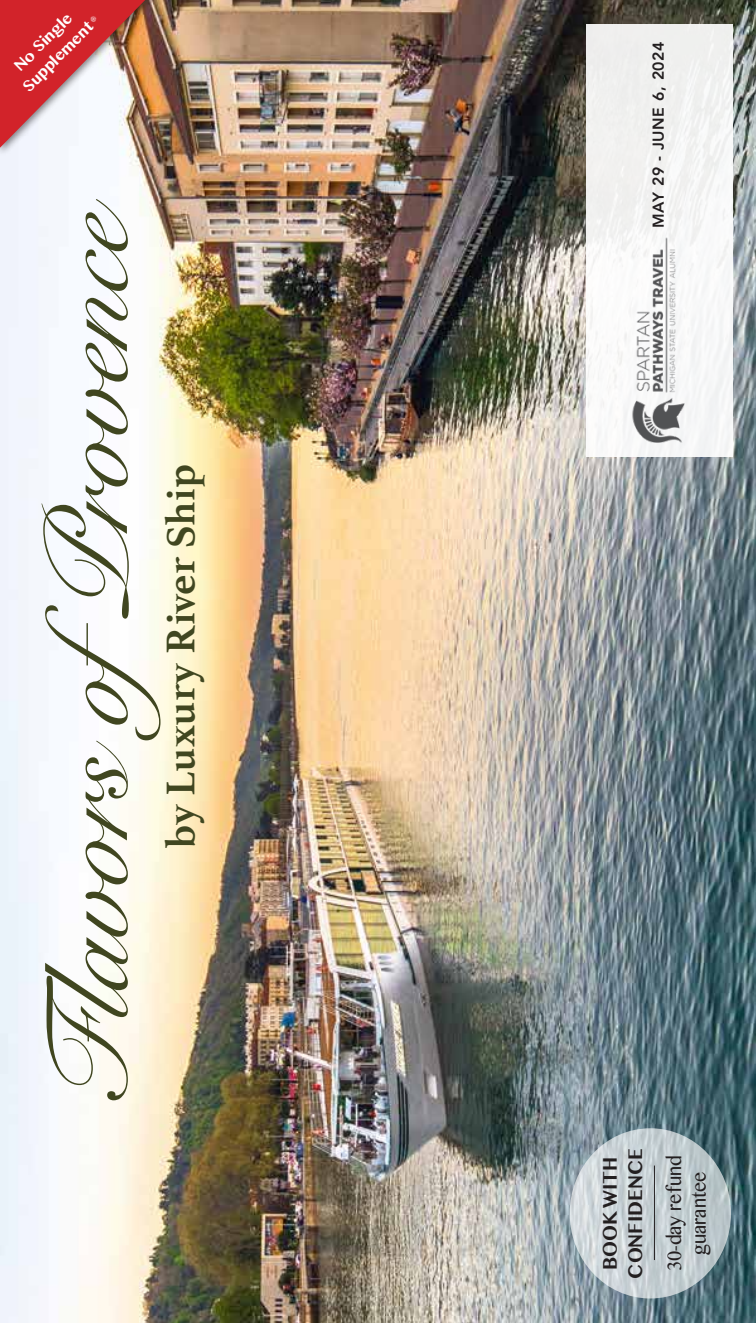
<style>
.page{position:relative;width:756px;height:1323px;background:#fff}
.page>*{position:absolute;margin:0;border:0;box-sizing:border-box;transform-origin:0 0}
.t1{font:117.42px "Snell Roundhand";color:#404620}
.t2{font:700 42.18px "Athelas";color:#404620}
.t3{font:23.1px/24.5px "Khmer MN";color:#231f20;text-align:center;scale:.91 1}
.t4{font:700 23.1px/25.4px "Khmer MN";color:#231f20;text-align:center;scale:.91 1}
.t5{font:700 18.38px/21px "Khmer MN";color:#fff;text-align:center}
.t6{font:800 15.75px "Avenir";letter-spacing:.04em;color:#231f20}
</style>
<div class="page">
<img style="left:0;top:0;width:756px;height:1323px">
<div style="left:586px;top:24px;width:146px;height:433px;background:#f1f1f0"></div>
<svg style="left:570px;top:1128px;width:161px;height:171px;background:#c6cfd3"></svg>
<hr style="left:654px;top:1166px;width:1px;height:94px;background:#231f20">
<div style="left:0;top:0;width:168px;height:156px;background:#231f20;opacity:.55"></div>
<img style="left:611px;top:216px;width:109px;height:258px">
<svg style="left:0;top:0;width:145px;height:148px"></svg>
<p class="t5" style="left:2px;top:66px;width:94px;rotate:-45deg">No Single<br>Supplement</p>
<h1 class="t1" style="left:-4px;top:1108px;width:910px;rotate:-90deg">Flavors ofProvence</h1>
<h2 class="t2" style="left:147px;top:849px;width:386px;rotate:-90deg">by Luxury River Ship</h2>
<p class="t6" style="left:646px;top:228px;width:188px;rotate:-90deg">MAY 29 - JUNE 6, 2024</p>
<p class="t4" style="left:596px;top:1279px;width:145px;rotate:-90deg">BOOK WITH<br>CONFIDENCE</p>
<p class="t3" style="left:661px;top:1271px;width:129px;rotate:-90deg">30-day refund guarantee</p>
</div>
